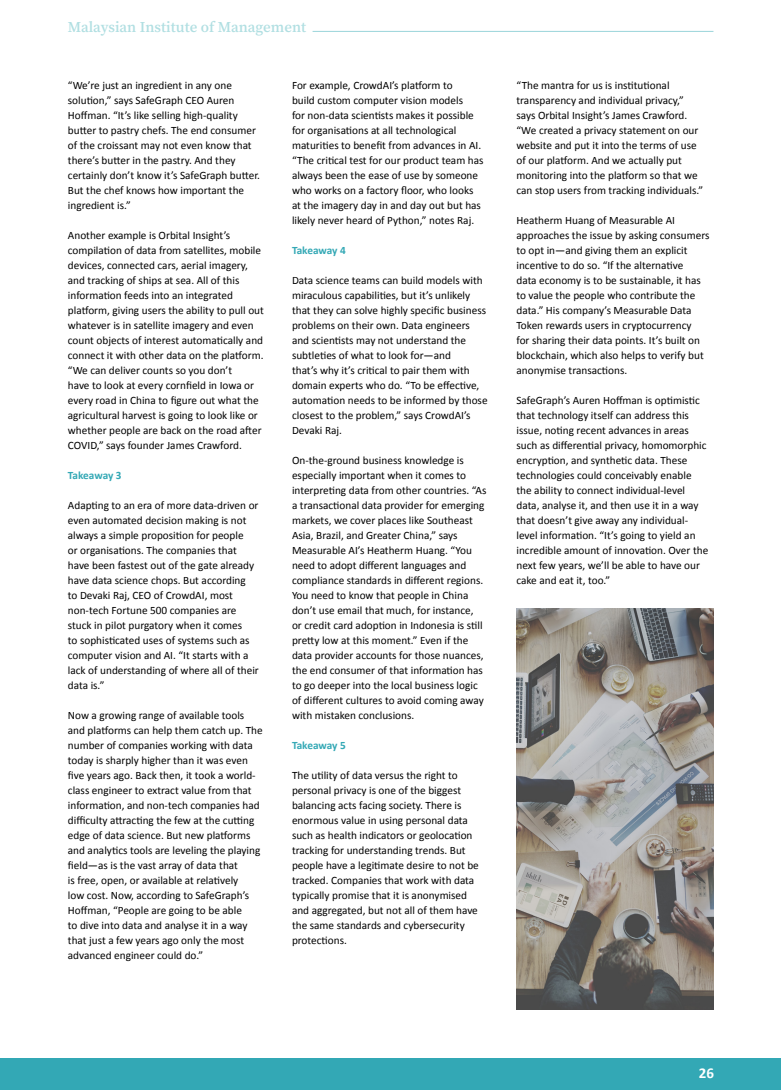
<style>
.page{position:relative;width:781px;height:1090px;background:#fff}
.page>*{position:absolute;margin:0;border:0;box-sizing:border-box;transform-origin:0 0}
.t1{font:15px "Source Serif Variable";color:#b1dfe2}
.t2{font:700 15px "Calibri";color:#fff}
.t3{font:11.25px/15px "Calibri";color:#000}
.t4{font:700 11.25px "Calibri";letter-spacing:-.01em;color:#33a8b5}
</style>
<div class="page">
<img style="left:516px;top:608px;width:197px;height:401px">
<div style="left:0;top:1057px;width:781px;height:32px;background:#33a8b5"></div>
<hr style="left:312px;top:31px;width:401px;height:1px;background:#99d4da">
<p class="t1" style="left:68px;top:17px;width:240px">Malaysian Institute of Management</p>
<p class="t3" style="left:68px;top:77px;width:194px">“We’re just an ingredient in any one solution,” says SafeGraph CEO Auren Hoffman. “It’s like selling high-quality butter to pastry chefs. The end consumer of the croissant may not even know that there’s butter in the pastry. And they certainly don’t know it’s SafeGraph butter.<br>But the chef knows how important the ingredient is.”</p>
<p class="t3" style="left:68px;top:227px;width:198px">Another example is Orbital Insight’s compilation of data from satellites, mobile devices, connected cars, aerial imagery, and tracking of ships at sea. All of this information feeds into an integrated platform, giving users the ability to pull out whatever is in satellite imagery and even count objects of interest automatically and connect it with other data on the platform. “We can deliver counts so you don’t<br>have to look at every cornfield in Iowa or every road in China to figure out what the agricultural harvest is going to look like or whether people are back on the road after COVID,” says founder James Crawford.</p>
<p class="t4" style="left:68px;top:467px;width:55px">Takeaway 3</p>
<p class="t3" style="left:68px;top:497px;width:192px">Adapting to an era of more data-driven or even automated decision making is not always a simple proposition for people<br>or organisations. The companies that have been fastest out of the gate already have data science chops. But according<br>to Devaki Raj, CEO of CrowdAI, most non-tech Fortune 500 companies are stuck in pilot purgatory when it comes<br>to sophisticated uses of systems such as computer vision and AI. “It starts with a lack of understanding of where all of their data is.”</p>
<p class="t3" style="left:68px;top:707px;width:196px">Now a growing range of available tools and platforms can help them catch up. The number of companies working with data today is sharply higher than it was even five years ago. Back then, it took a world&shy;class engineer to extract value from that information, and non-tech companies had difficulty attracting the few at the cutting edge of data science. But new platforms and analytics tools are leveling the playing field—as is the vast array of data that<br>is free, open, or available at relatively<br>low cost. Now, according to SafeGraph’s Hoffman, “People are going to be able<br>to dive into data and analyse it in a way that just a few years ago only the most advanced engineer could do.”</p>
<p class="t3" style="left:292px;top:77px;width:193px">For example, CrowdAI’s platform to<br>build custom computer vision models<br>for non-data scientists makes it possible for organisations at all technological maturities to benefit from advances in AI. “The critical test for our product team has always been the ease of use by someone who works on a factory floor, who looks at the imagery day in and day out but has likely never heard of Python,” notes Raj.</p>
<p class="t4" style="left:292px;top:242px;width:55px">Takeaway 4</p>
<p class="t3" style="left:292px;top:272px;width:197px">Data science teams can build models with miraculous capabilities, but it’s unlikely that they can solve highly specific business problems on their own. Data engineers and scientists may not understand the subtleties of what to look for—and<br>that’s why it’s critical to pair them with domain experts who do. “To be effective, automation needs to be informed by those closest to the problem,” says CrowdAI’s Devaki Raj.</p>
<p class="t3" style="left:292px;top:452px;width:196px">On-the-ground business knowledge is especially important when it comes to interpreting data from other countries. “As a transactional data provider for emerging markets, we cover places like Southeast Asia, Brazil, and Greater China,” says Measurable AI’s Heatherm Huang. “You need to adopt different languages and compliance standards in different regions.<br>You need to know that people in China don’t use email that much, for instance,<br>or credit card adoption in Indonesia is still pretty low at this moment.” Even if the data provider accounts for those nuances, the end consumer of that information has to go deeper into the local business logic of different cultures to avoid coming away with mistaken conclusions.</p>
<p class="t4" style="left:292px;top:737px;width:55px">Takeaway 5</p>
<p class="t3" style="left:292px;top:767px;width:188px">The utility of data versus the right to personal privacy is one of the biggest balancing acts facing society. There is enormous value in using personal data such as health indicators or geolocation tracking for understanding trends. But people have a legitimate desire to not be tracked. Companies that work with data typically promise that it is anonymised and aggregated, but not all of them have the same standards and cybersecurity protections.</p>
<p class="t3" style="left:516px;top:77px;width:188px">“The mantra for us is institutional transparency and individual privacy,” says Orbital Insight’s James Crawford. “We created a privacy statement on our website and put it into the terms of use of our platform. And we actually put monitoring into the platform so that we can stop users from tracking individuals.”</p>
<p class="t3" style="left:516px;top:212px;width:194px">Heatherm Huang of Measurable AI approaches the issue by asking consumers to opt in—and giving them an explicit incentive to do so. “If the alternative<br>data economy is to be sustainable, it has to value the people who contribute the data.” His company’s Measurable Data Token rewards users in cryptocurrency<br>for sharing their data points. It’s built on blockchain, which also helps to verify but anonymise transactions.</p>
<p class="t3" style="left:516px;top:392px;width:193px">SafeGraph’s Auren Hoffman is optimistic that technology itself can address this issue, noting recent advances in areas such as differential privacy, homomorphic encryption, and synthetic data. These technologies could conceivably enable the ability to connect individual-level data, analyse it, and then use it in a way that doesn’t give away any individual&shy;level information. “It’s going to yield an incredible amount of innovation. Over the next few years, we’ll be able to have our cake and eat it, too.”</p>
<p class="t2" style="left:699px;top:1062px;width:17px">26</p>
</div>
